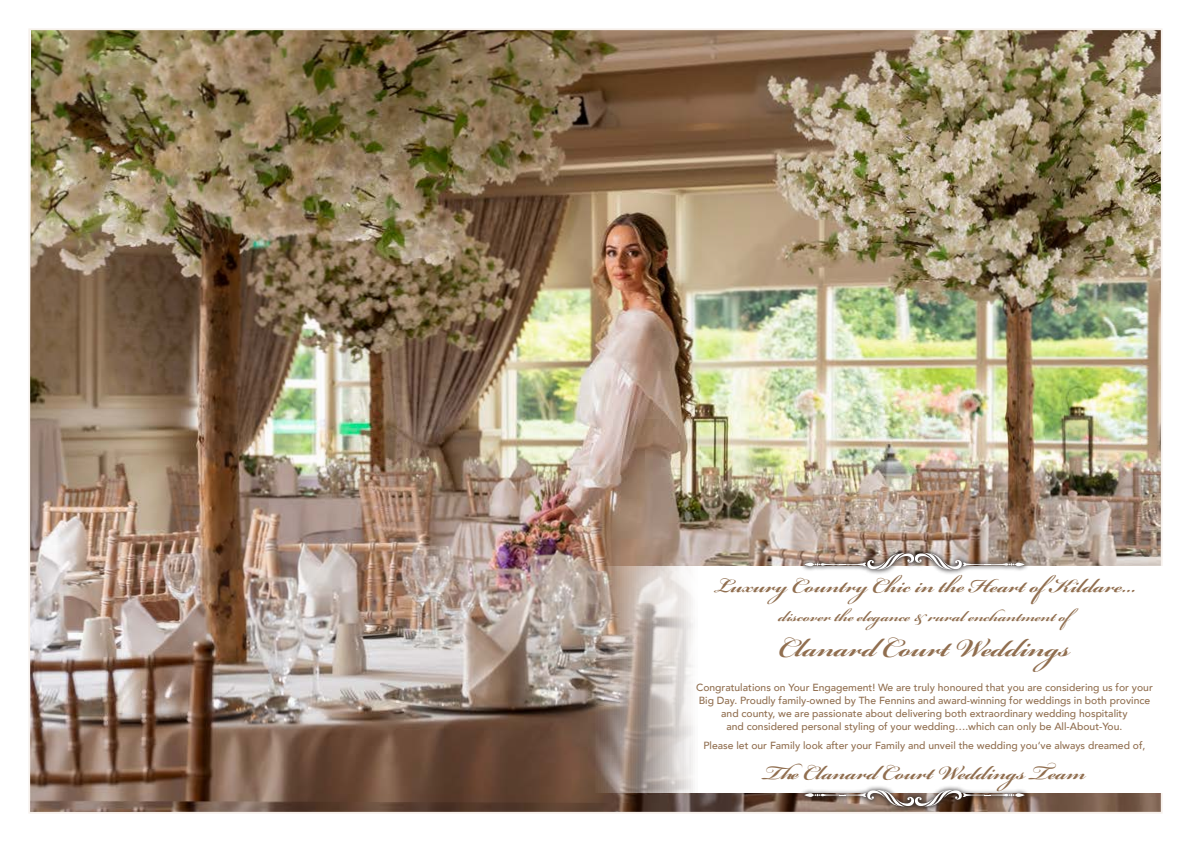
<style>
.page{position:relative;width:1191px;height:842px;background:#fff}
.page>*{position:absolute;margin:0;border:0;box-sizing:border-box;transform-origin:0 0}
.t1{font:700 39.5px "Bickham Script Pro";color:#906e4f}
.t2{font:700 30.1px "Bickham Script Pro";color:#906e4f}
.t3{font:700 22.6px "Bickham Script Pro";color:#906e4f}
.t4{font:500 10.3px/13.2px "Avenir";color:#906e4f;text-align:center}
</style>
<div class="page">
<img style="left:31px;top:31px;width:1128px;height:780px">
<svg style="left:595px;top:566px;width:564px;height:227px"></svg>
<div style="left:799px;top:784px;width:230px;height:28px;background:#231f20;opacity:.75"></div>
<svg style="left:804px;top:789px;width:220px;height:18px"></svg>
<div style="left:799px;top:547px;width:230px;height:28px;background:#231f20;opacity:.75"></div>
<svg style="left:804px;top:552px;width:220px;height:18px;background:#b1a29a"></svg>
<h2 class="t2" style="left:712px;top:564px;width:425px">Luxury Country Chic in the Heart ofKildare…</h2>
<h3 class="t3" style="left:778px;top:600px;width:307px">discover the elegance &amp; rural enchantment of</h3>
<h1 class="t1" style="left:778px;top:620px;width:293px">Clanard Court Weddings</h1>
<p class="t4" style="left:696px;top:680px;width:458px">Congratulations on Your Engagement! We are truly honoured that you are considering us for your Big Day. Proudly family-owned by The Fennins and award-winning for weddings in both province and county, we are passionate about delivering both extraordinary wedding hospitality<br>and considered personal styling of your wedding….which can only be All-About-You.</p>
<p class="t4" style="left:703px;top:738px;width:443px">Please let our Family look after your Family and unveil the wedding you‘ve always dreamed of,</p>
<h2 class="t2" style="left:763px;top:751px;width:324px">The Clanard Court Weddings Team</h2>
</div>
